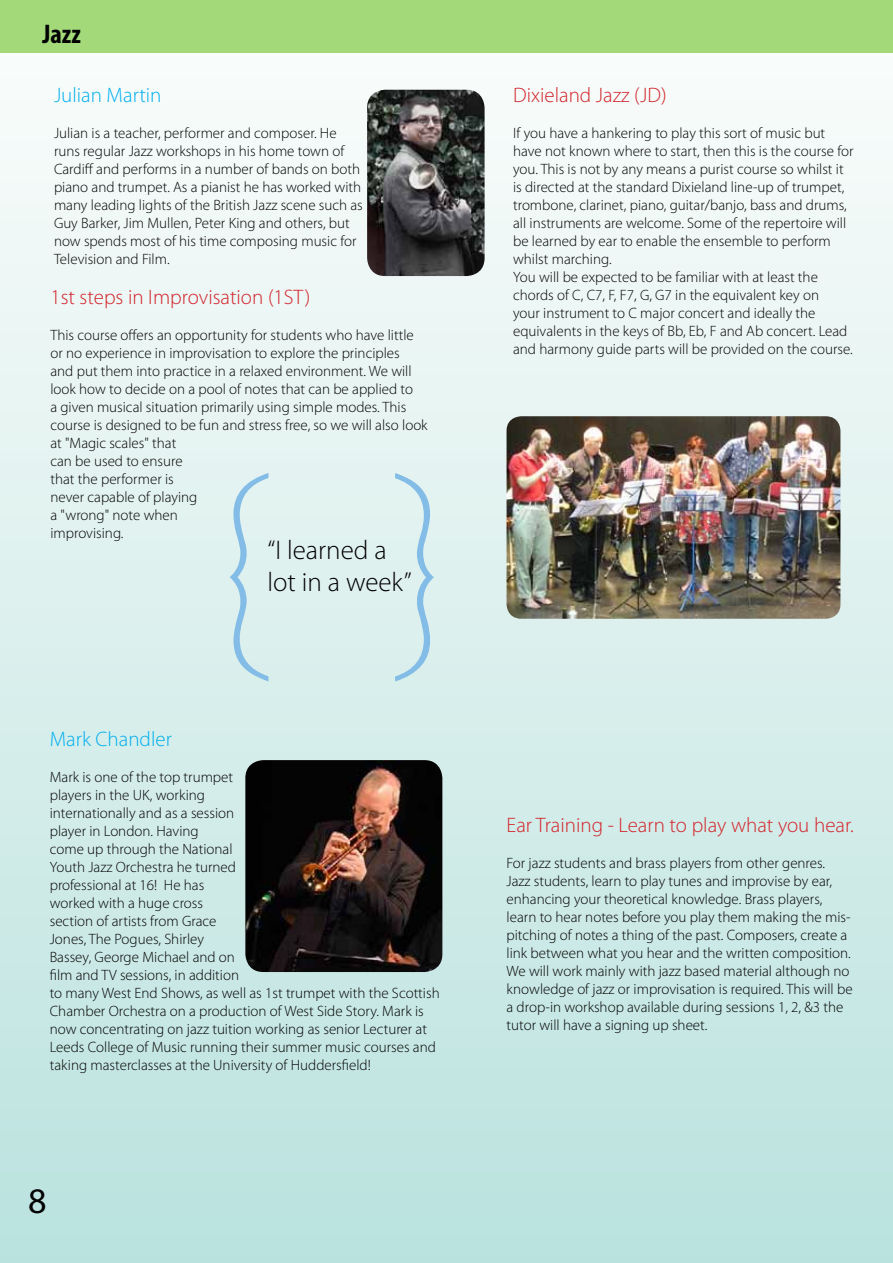
<style>
.page{position:relative;width:893px;height:1263px;background:#fff}
.page>*{position:absolute;margin:0;border:0;box-sizing:border-box;transform-origin:0 0}
.t1{font:216px "Mona Lisa Solid ITCTT";color:#83bce6}
.t2{font:36px "Myriad Pro";color:#000}
.t3{font:300 27px/32.4px "Myriad Pro";color:#000}
.t4{font:700 condensed 27px "Myriad Pro";color:#000}
.t5{font:300 21px "Myriad Pro";color:#d2232a}
.t6{font:300 21px "Myriad Pro";color:#00aeef}
.t7{font:300 15px/18px "Myriad Pro";color:#000}
</style>
<div class="page">
<div style="left:0;top:0;width:893px;height:1263px;background:linear-gradient(to bottom,#fcfdfc,#bae2de)"></div>
<img style="left:367px;top:90px;width:118px;height:186px">
<img style="left:245px;top:760px;width:197px;height:212px">
<div style="left:0;top:0;width:893px;height:53px;background:#a3d979"></div>
<img style="left:507px;top:416px;width:333px;height:203px">
<h3 class="t4" style="left:43px;top:17px;width:40px">Jazz</h3>
<h3 class="t6" style="left:54px;top:82px;width:109px">Julian Martin</h3>
<p class="t7" style="left:54px;top:124px;width:310px">Julian is a teacher, performer and composer. He runs regular Jazz workshops in his home town of Cardiff and performs in a number of bands on both piano and trumpet. As a pianist he has worked with many leading lights of the British Jazz scene such as Guy Barker, Jim Mullen, Peter King and others, but now spends most of his time composing music for Television and Film.</p>
<h3 class="t5" style="left:50px;top:284px;width:262px">1st steps in Improvisation (1ST)</h3>
<p class="t7" style="left:50px;top:326px;width:379px">This course offers an opportunity for students who have little or no experience in improvisation to explore the principles<br>and put them into practice in a relaxed environment. We will look how to decide on a pool of notes that can be applied to<br>a given musical situation primarily using simple modes. This course is designed to be fun and stress free, so we will also look at "Magic scales" that<br>can be used to ensure<br>that the performer is<br>never capable of playing<br>a "wrong" note when<br>improvising.</p>
<h1 class="t1" style="left:205px;top:400px;width:73px">{</h1>
<h1 class="t1" style="left:386px;top:400px;width:73px">}</h1>
<h3 class="t3" style="left:268px;top:533px;width:146px">“I learned a lot in a week”</h3>
<h3 class="t6" style="left:50px;top:727px;width:124px">Mark Chandler</h3>
<p class="t7" style="left:50px;top:768px;width:391px">Mark is one of the top trumpet<br>players in the UK, working<br>internationally and as a session<br>player in London. Having<br>come up through the National<br>Youth Jazz Orchestra he turned<br>professional at 16! He has<br>worked with a huge cross<br>section of artists from Grace<br>Jones, The Pogues, Shirley<br>Bassey, George Michael and on<br>film and TV sessions, in addition<br>to many West End Shows, as well as 1st trumpet with the Scottish Chamber Orchestra on a production of West Side Story. Mark is now concentrating on jazz tuition working as senior Lecturer at Leeds College of Music running their summer music courses and taking masterclasses at the University of Huddersfield!</p>
<h2 class="t2" style="left:28px;top:1179px;width:20px">8</h2>
<h3 class="t5" style="left:513px;top:82px;width:155px">Dixieland Jazz (JD)</h3>
<p class="t7" style="left:513px;top:124px;width:342px">If you have a hankering to play this sort of music but have not known where to start, then this is the course for you. This is not by any means a purist course so whilst it is directed at the standard Dixieland line-up of trumpet, trombone, clarinet, piano, guitar/banjo, bass and drums, all instruments are welcome. Some of the repertoire will be learned by ear to enable the ensemble to perform whilst marching.<br>You will be expected to be familiar with at least the chords of C, C7, F, F7, G, G7 in the equivalent key on<br>your instrument to C major concert and ideally the equivalents in the keys of Bb, Eb, F and Ab concert. Lead and harmony guide parts will be provided on the course.</p>
<h3 class="t5" style="left:507px;top:812px;width:349px">Ear Training - Learn to play what you hear.</h3>
<p class="t7" style="left:507px;top:854px;width:348px">For jazz students and brass players from other genres.<br>Jazz students, learn to play tunes and improvise by ear, enhancing your theoretical knowledge. Brass players, learn to hear notes before you play them making the mis&shy;pitching of notes a thing of the past. Composers, create a link between what you hear and the written composition.<br>We will work mainly with jazz based material although no knowledge of jazz or improvisation is required. This will be a drop-in workshop available during sessions 1, 2, &amp;3 the tutor will have a signing up sheet.</p>
</div>
